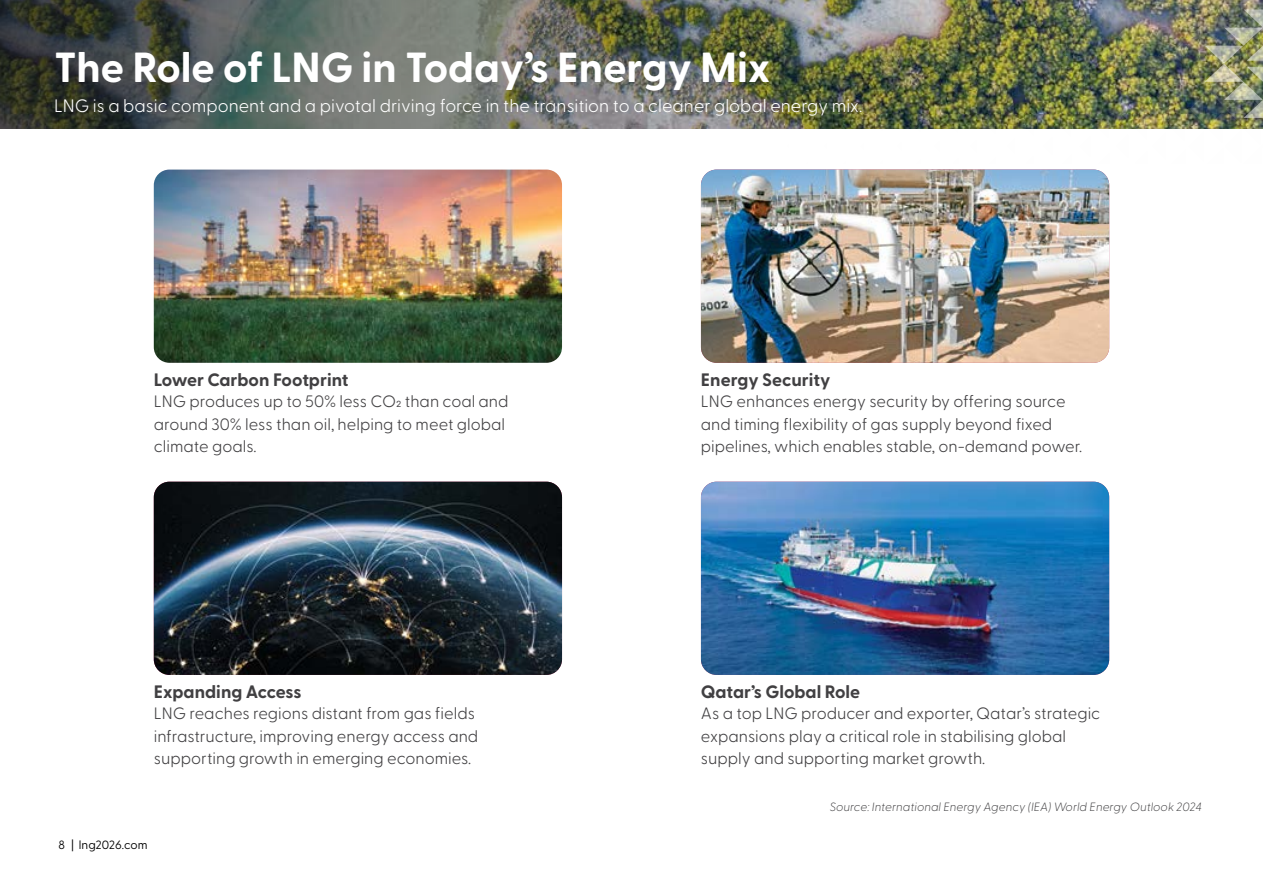
<style>
.page{position:relative;width:1263px;height:893px;background:#fff}
.page>*{position:absolute;margin:0;border:0;box-sizing:border-box;transform-origin:0 0}
.t1{font:700 42px "Greycliff CF";color:#fff}
.t2{font:300 18px "Greycliff CF";color:#fff}
.t3{font:700 18px "Greycliff CF";color:#414042}
.t4{font:300 16.5px/22.5px "Greycliff CF";color:#414042}
.t5{font:italic 200 12px "Greycliff CF";color:#414042}
.t6{font:12px "Greycliff CF";color:#000}
</style>
<div class="page">
<img style="left:0;top:0;width:1263px;height:129px">
<img style="left:154px;top:170px;width:408px;height:193px">
<img style="left:154px;top:482px;width:408px;height:193px">
<img style="left:701px;top:170px;width:408px;height:193px">
<img style="left:701px;top:482px;width:408px;height:193px">
<svg style="left:842px;top:125px;width:3px;height:4px"></svg>
<svg style="left:861px;top:106px;width:3px;height:6px"></svg>
<svg style="left:879px;top:124px;width:4px;height:5px"></svg>
<svg style="left:879px;top:88px;width:3px;height:5px"></svg>
<svg style="left:898px;top:106px;width:3px;height:7px"></svg>
<svg style="left:916px;top:123px;width:4px;height:6px"></svg>
<svg style="left:898px;top:69px;width:3px;height:6px"></svg>
<svg style="left:916px;top:87px;width:4px;height:7px"></svg>
<svg style="left:934px;top:105px;width:5px;height:8px"></svg>
<svg style="left:952px;top:122px;width:6px;height:7px"></svg>
<svg style="left:916px;top:51px;width:3px;height:5px"></svg>
<svg style="left:935px;top:68px;width:3px;height:8px"></svg>
<svg style="left:953px;top:86px;width:4px;height:9px"></svg>
<svg style="left:971px;top:104px;width:5px;height:10px"></svg>
<svg style="left:989px;top:121px;width:6px;height:8px"></svg>
<svg style="left:935px;top:32px;width:3px;height:5px"></svg>
<svg style="left:953px;top:50px;width:4px;height:7px"></svg>
<svg style="left:971px;top:67px;width:5px;height:9px"></svg>
<svg style="left:989px;top:85px;width:6px;height:11px"></svg>
<svg style="left:1007px;top:103px;width:7px;height:13px"></svg>
<svg style="left:1025px;top:120px;width:8px;height:9px"></svg>
<svg style="left:972px;top:32px;width:3px;height:6px"></svg>
<svg style="left:990px;top:49px;width:4px;height:9px"></svg>
<svg style="left:1008px;top:66px;width:5px;height:11px"></svg>
<svg style="left:1026px;top:84px;width:7px;height:13px"></svg>
<svg style="left:1044px;top:101px;width:8px;height:16px"></svg>
<svg style="left:1062px;top:118px;width:9px;height:11px"></svg>
<svg style="left:1009px;top:31px;width:4px;height:8px"></svg>
<svg style="left:1026px;top:48px;width:6px;height:11px"></svg>
<svg style="left:1044px;top:65px;width:7px;height:14px"></svg>
<svg style="left:1062px;top:83px;width:8px;height:15px"></svg>
<svg style="left:1080px;top:100px;width:9px;height:18px"></svg>
<svg style="left:1098px;top:117px;width:11px;height:12px"></svg>
<svg style="left:1045px;top:30px;width:5px;height:10px"></svg>
<svg style="left:1063px;top:47px;width:7px;height:13px"></svg>
<svg style="left:1081px;top:64px;width:8px;height:16px"></svg>
<svg style="left:1099px;top:81px;width:9px;height:19px"></svg>
<svg style="left:1117px;top:99px;width:10px;height:21px"></svg>
<svg style="left:1082px;top:29px;width:6px;height:12px"></svg>
<svg style="left:1056px;top:12px;width:4px;height:8px"></svg>
<svg style="left:1099px;top:45px;width:8px;height:17px"></svg>
<svg style="left:1117px;top:63px;width:10px;height:18px"></svg>
<svg style="left:1101px;top:12px;width:4px;height:8px"></svg>
<svg style="left:1118px;top:28px;width:7px;height:14px"></svg>
<img style="left:1134px;top:10px;width:129px;height:119px">
<h1 class="t1" style="left:54px;top:36px;width:718px">The Role of LNG in Today’s Energy Mix</h1>
<p class="t2" style="left:54px;top:92px;width:810px">LNG is a basic component and a pivotal driving force in the transition to a cleaner global energy mix.</p>
<p class="t3" style="left:154px;top:365px;width:196px">Lower Carbon Footprint</p>
<p class="t3" style="left:701px;top:365px;width:131px">Energy Security</p>
<p class="t4" style="left:154px;top:389px;width:356px">LNG produces up to 50% less CO2 than coal and around 30% less than oil, helping to meet global climate goals.</p>
<p class="t4" style="left:701px;top:389px;width:383px">LNG enhances energy security by offering source and timing flexibility of gas supply beyond fixed pipelines, which enables stable, on-demand power.</p>
<p class="t3" style="left:154px;top:678px;width:149px">Expanding Access</p>
<p class="t3" style="left:701px;top:678px;width:161px">Qatar’s Global Role</p>
<p class="t4" style="left:154px;top:701px;width:326px">LNG reaches regions distant from gas fields infrastructure, improving energy access and supporting growth in emerging economies.</p>
<p class="t4" style="left:701px;top:701px;width:401px">As a top LNG producer and exporter, Qatar’s strategic expansions play a critical role in stabilising global supply and supporting market growth.</p>
<p class="t5" style="left:830px;top:798px;width:374px">Source: International Energy Agency (IEA) World Energy Outlook 2024</p>
<p class="t6" style="left:58px;top:835px;width:91px">8 | lng2026.com</p>
</div>
